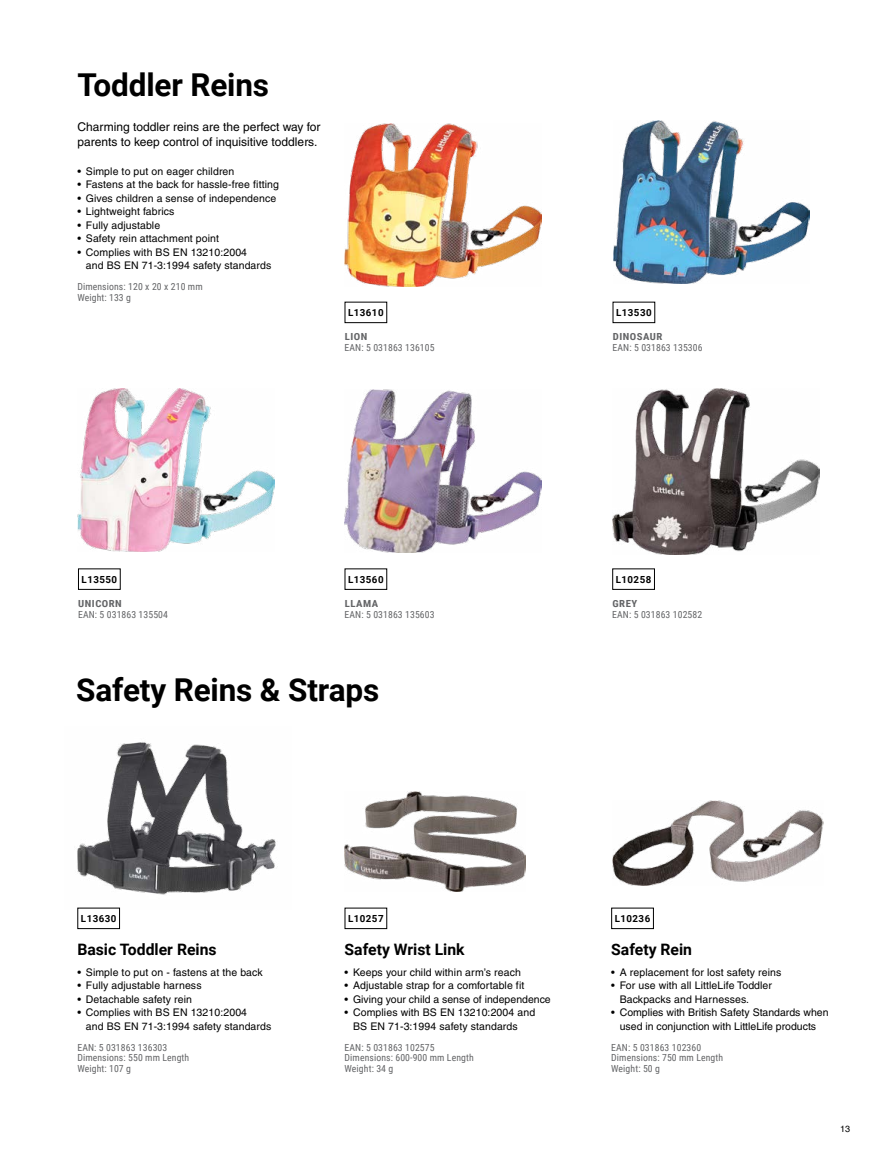
<style>
.page{position:relative;width:893px;height:1174px;background:#fff}
.page>*{position:absolute;margin:0;border:0;box-sizing:border-box;transform-origin:0 0}
.t1{font:700 31.5px "Roboto";letter-spacing:-.005em;color:#000}
.t2{font:700 15.75px "Roboto";color:#000}
.t3{font:12px/15px "Helvetica";color:#000}
.t4{font:10.5px/13.5px "Helvetica";letter-spacing:.01em;color:#000}
.t5{font:9.75px/10.5px "Roboto Condensed";letter-spacing:.01em;color:#636466}
.t6{font:700 9.75px "Roboto";letter-spacing:.045em;color:#000}
.t7{font:700 9.75px "Roboto Condensed";letter-spacing:.045em;color:#636466;scale:1.1 1}
.t8{font:9px "Helvetica";color:#000}
</style>
<div class="page">
<img style="left:612px;top:389px;width:207px;height:165px">
<img style="left:77px;top:742px;width:201px;height:167px">
<img style="left:345px;top:124px;width:197px;height:162px">
<img style="left:344px;top:389px;width:197px;height:163px">
<img style="left:77px;top:389px;width:198px;height:162px">
<img style="left:613px;top:120px;width:197px;height:163px">
<div style="left:611px;top:907px;width:43px;height:22px;border:1px solid #000"></div>
<div style="left:345px;top:907px;width:42px;height:22px;border:1px solid #000"></div>
<div style="left:77px;top:907px;width:43px;height:22px;border:1px solid #000"></div>
<img style="left:613px;top:800px;width:210px;height:85px">
<svg style="left:344px;top:791px;width:182px;height:101px"></svg>
<div style="left:345px;top:302px;width:42px;height:21px;border:1px solid #000"></div>
<div style="left:78px;top:568px;width:43px;height:22px;border:1px solid #000"></div>
<div style="left:613px;top:302px;width:42px;height:21px;border:1px solid #000"></div>
<div style="left:345px;top:568px;width:42px;height:22px;border:1px solid #000"></div>
<div style="left:612px;top:568px;width:43px;height:22px;border:1px solid #000"></div>
<h1 class="t1" style="left:77px;top:63px;width:193px">Toddler Reins</h1>
<p class="t3" style="left:77px;top:119px;width:245px">Charming toddler reins are the perfect way for parents to keep control of inquisitive toddlers.</p>
<p class="t4" style="left:77px;top:164px;width:158px">• Simple to put on eager children</p>
<p class="t4" style="left:77px;top:178px;width:203px">• Fastens at the back for hassle-free fitting</p>
<p class="t4" style="left:77px;top:191px;width:200px">• Gives children a sense of independence</p>
<p class="t4" style="left:77px;top:205px;width:99px">• Lightweight fabrics</p>
<p class="t4" style="left:77px;top:218px;width:84px">• Fully adjustable</p>
<p class="t4" style="left:77px;top:232px;width:143px">• Safety rein attachment point</p>
<p class="t4" style="left:86px;top:245px;width:187px;text-indent:-9px">• Complies with BS EN 13210:2004<br>and BS EN 71-3:1994 safety standards</p>
<p class="t5" style="left:77px;top:281px;width:127px">Dimensions: 120 x 20 x 210 mm<br>Weight: 133 g</p>
<p class="t6" style="left:348px;top:306px;width:37px">L13610</p>
<p class="t7" style="left:345px;top:330px;width:22px">LION</p>
<p class="t5" style="left:345px;top:342px;width:91px">EAN: 5 031863 136105</p>
<p class="t6" style="left:616px;top:306px;width:37px">L13530</p>
<p class="t7" style="left:613px;top:330px;width:47px">DINOSAUR</p>
<p class="t5" style="left:613px;top:342px;width:91px">EAN: 5 031863 135306</p>
<p class="t6" style="left:82px;top:572px;width:37px">L13550</p>
<p class="t7" style="left:78px;top:597px;width:41px">UNICORN</p>
<p class="t5" style="left:78px;top:608px;width:91px">EAN: 5 031863 135504</p>
<p class="t6" style="left:348px;top:572px;width:37px">L13560</p>
<p class="t7" style="left:345px;top:597px;width:32px">LLAMA</p>
<p class="t5" style="left:345px;top:608px;width:91px">EAN: 5 031863 135603</p>
<h1 class="t1" style="left:76px;top:667px;width:304px">Safety Reins &amp; Straps</h1>
<p class="t6" style="left:616px;top:572px;width:37px">L10258</p>
<p class="t7" style="left:612px;top:597px;width:24px">GREY</p>
<p class="t5" style="left:612px;top:608px;width:91px">EAN: 5 031863 102582</p>
<p class="t6" style="left:81px;top:911px;width:37px">L13630</p>
<h2 class="t2" style="left:77px;top:938px;width:141px">Basic Toddler Reins</h2>
<p class="t4" style="left:77px;top:965px;width:187px">• Simple to put on - fastens at the back</p>
<p class="t4" style="left:77px;top:978px;width:126px">• Fully adjustable harness</p>
<p class="t4" style="left:77px;top:992px;width:116px">• Detachable safety rein</p>
<p class="t4" style="left:86px;top:1005px;width:187px;text-indent:-9px">• Complies with BS EN 13210:2004<br>and BS EN 71-3:1994 safety standards</p>
<p class="t5" style="left:77px;top:1041px;width:113px">EAN: 5 031863 136303<br>Dimensions: 550 mm Length<br>Weight: 107 g</p>
<p class="t6" style="left:348px;top:911px;width:37px">L10257</p>
<h2 class="t2" style="left:345px;top:938px;width:122px">Safety Wrist Link</h2>
<p class="t4" style="left:345px;top:965px;width:178px">• Keeps your child within arm’s reach</p>
<p class="t4" style="left:345px;top:978px;width:181px">• Adjustable strap for a comfortable fit</p>
<p class="t4" style="left:345px;top:992px;width:208px">• Giving your child a sense of independence</p>
<p class="t4" style="left:353px;top:1005px;width:184px;text-indent:-9px">• Complies with BS EN 13210:2004 and<br>BS EN 71-3:1994 safety standards</p>
<p class="t5" style="left:345px;top:1041px;width:131px">EAN: 5 031863 102575<br>Dimensions: 600-900 mm Length<br>Weight: 34 g</p>
<p class="t6" style="left:615px;top:911px;width:37px">L10236</p>
<h2 class="t2" style="left:611px;top:938px;width:82px">Safety Rein</h2>
<p class="t4" style="left:611px;top:965px;width:172px">• A replacement for lost safety reins</p>
<p class="t4" style="left:620px;top:978px;width:154px;text-indent:-9px">• For use with all LittleLife Toddler<br>Backpacks and Harnesses.</p>
<p class="t4" style="left:611px;top:1005px;width:219px;text-align:center">• Complies with British Safety Standards when used in conjunction with LittleLife products</p>
<p class="t5" style="left:611px;top:1041px;width:113px">EAN: 5 031863 102360<br>Dimensions: 750 mm Length<br>Weight: 50 g</p>
<p class="t8" style="left:840px;top:1123px;width:12px">13</p>
</div>
